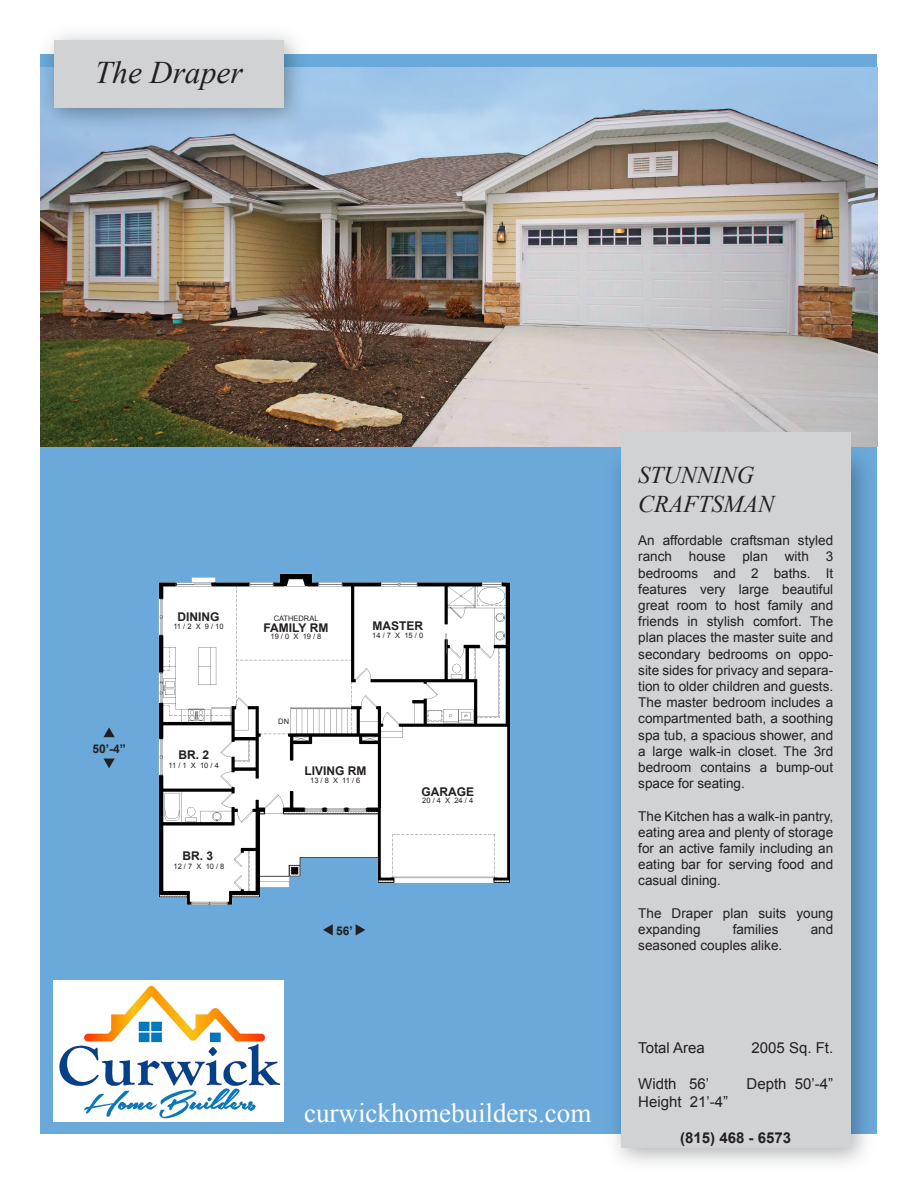
<style>
.page{position:relative;width:918px;height:1188px;background:#fff}
.page>*{position:absolute;margin:0;border:0;box-sizing:border-box;transform-origin:0 0}
.t1{font:italic 31.5px "Times New Roman";color:#231f20}
.t2{font:27px "Times New Roman";color:#fff}
.t3{font:italic 24px/28.8px "Times New Roman";color:#231f20}
.t4{font:15px/18px "Arial";color:#231f20}
.t5{font:700 15px "Arial";color:#231f20}
.t6{font:13.5px/16.2px "Arial";color:#231f20;text-align:justify}
.t7{font:700 12px "Arial";color:#231f20}
.t8{font:7.5px "Arial";color:#231f20}
</style>
<div class="page">
<div style="left:40px;top:54px;width:838px;height:1080px;background:#6aa9da"></div>
<img style="left:54px;top:980px;width:230px;height:141px">
<img style="left:40px;top:68px;width:838px;height:378px">
<img style="left:598px;top:436px;width:280px;height:727px">
<div style="left:621px;top:432px;width:229px;height:716px;background:#d1d2d4"></div>
<img style="left:129px;top:573px;width:382px;height:431px">
<svg style="left:323px;top:924px;width:10px;height:12px"></svg>
<svg style="left:356px;top:924px;width:9px;height:12px"></svg>
<svg style="left:103px;top:759px;width:12px;height:9px"></svg>
<svg style="left:103px;top:727px;width:12px;height:10px"></svg>
<img style="left:40px;top:34px;width:275px;height:106px">
<div style="left:54px;top:40px;width:230px;height:68px;background:#d1d2d4"></div>
<h1 class="t1" style="left:95px;top:51px;width:149px">The Draper</h1>
<p class="t7" style="left:92px;top:741px;width:35px">50’-4”</p>
<p class="t7" style="left:177px;top:609px;width:44px">DINING</p>
<p class="t8" style="left:173px;top:621px;width:52px">11 / 2 X 9 / 10</p>
<p class="t7" style="left:178px;top:747px;width:32px">BR. 2</p>
<p class="t8" style="left:169px;top:760px;width:52px">11 / 1 X 10 / 4</p>
<p class="t7" style="left:183px;top:848px;width:32px">BR. 3</p>
<p class="t8" style="left:174px;top:862px;width:52px">12 / 7 X 10 / 8</p>
<p class="t8" style="left:274px;top:614px;width:46px">CATHEDRAL</p>
<p class="t7" style="left:264px;top:620px;width:66px">FAMILY RM</p>
<p class="t8" style="left:271px;top:632px;width:52px">19 / 0 X 19 / 8</p>
<p class="t8" style="left:278px;top:716px;width:12px">DN</p>
<p class="t7" style="left:372px;top:618px;width:52px">MASTER</p>
<p class="t8" style="left:372px;top:630px;width:52px">14 / 7 X 15 / 0</p>
<p class="t7" style="left:304px;top:763px;width:64px">LIVING RM</p>
<p class="t8" style="left:310px;top:775px;width:52px">13 / 8 X 11 / 6</p>
<p class="t7" style="left:336px;top:922px;width:18px">56’</p>
<p class="t7" style="left:421px;top:784px;width:54px">GARAGE</p>
<p class="t8" style="left:422px;top:796px;width:52px">20 / 4 X 24 / 4</p>
<h2 class="t2" style="left:304px;top:1095px;width:289px">curwickhomebuilders.com</h2>
<h3 class="t3" style="left:638px;top:460px;width:138px">STUNNING<br>CRAFTSMAN</h3>
<p class="t6" style="left:638px;top:532px;width:196px">An affordable craftsman styled ranch house plan with 3 bedrooms and 2 baths. It features very large beautiful great room to host family and friends in stylish comfort. The plan places the master suite and secondary bedrooms on oppo&shy;site sides for privacy and separa&shy;tion to older children and guests.<br>The master bedroom includes a compartmented bath, a soothing spa tub, a spacious shower, and a large walk-in closet. The 3rd bedroom contains a bump-out space for seating.</p>
<p class="t6" style="left:638px;top:808px;width:196px">The Kitchen has a walk-in pantry, eating area and plenty of storage for an active family including an eating bar for serving food and casual dining.</p>
<p class="t6" style="left:638px;top:905px;width:196px">The Draper plan suits young expanding</p>
<p class="t6" style="left:733px;top:921px;width:47px">families</p>
<p class="t6" style="left:811px;top:921px;width:24px">and</p>
<p class="t6" style="left:638px;top:937px;width:146px">seasoned couples alike.</p>
<p class="t4" style="left:638px;top:1039px;width:68px">Total Area</p>
<p class="t4" style="left:638px;top:1075px;width:92px">Width 56’<br>Height 21’-4”</p>
<p class="t4" style="left:752px;top:1039px;width:83px">2005 Sq. Ft.</p>
<p class="t4" style="left:747px;top:1075px;width:88px">Depth 50’-4”</p>
<p class="t5" style="left:680px;top:1128px;width:112px">(815) 468 - 6573</p>
</div>
